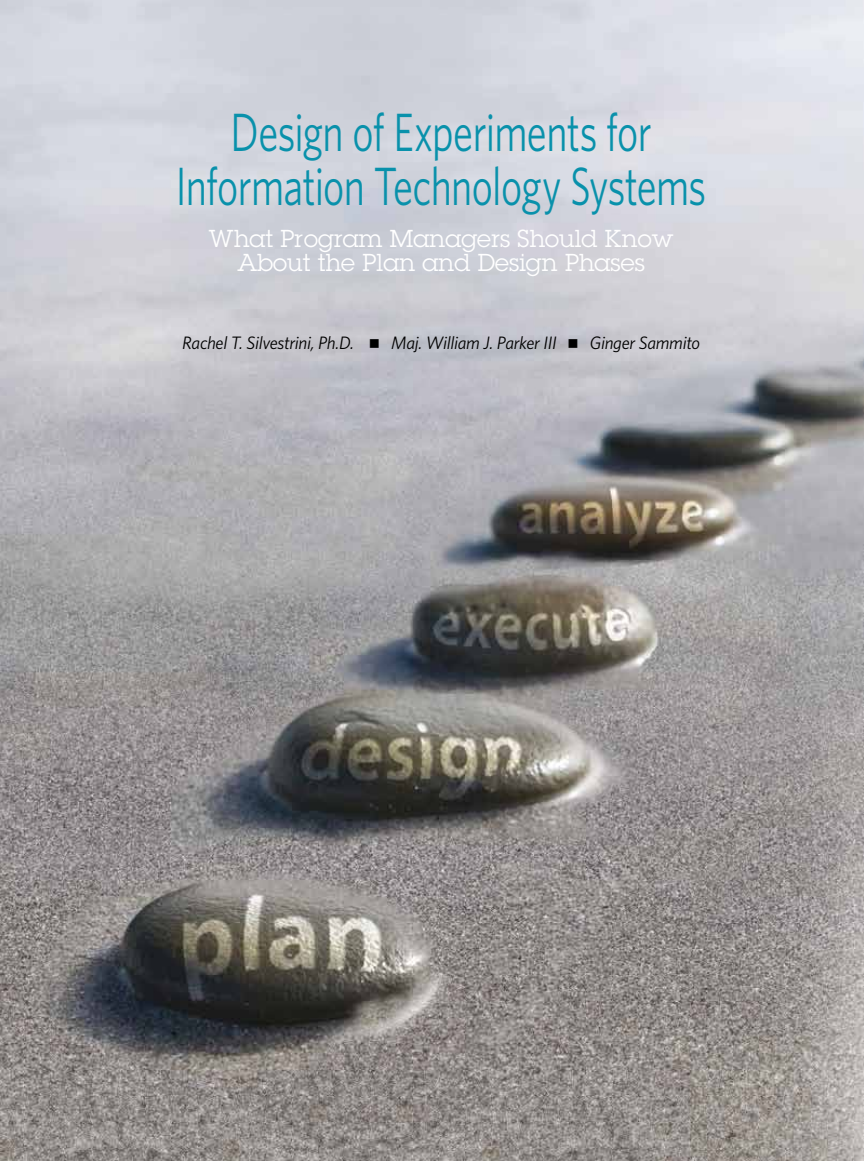
<style>
.page{position:relative;width:864px;height:1161px;background:#fff}
.page>*{position:absolute;margin:0;border:0;box-sizing:border-box;transform-origin:0 0}
.headline{font:54px/54px "Whitney";letter-spacing:-.02em;color:#0991ab;text-align:center;scale:.75 1}
.subhead_main{font:24px/24px "Lubalin Graph";letter-spacing:.005em;color:#fff;text-align:center}
.byline{font:italic 18px "Whitney";letter-spacing:-.02em;color:#000}
</style>
<div class="page">
<img style="left:0;top:0;width:864px;height:1161px">
<h1 class="headline" style="left:176px;top:104px;width:709px">Design of Experiments for<br>Information Technology Systems</h1>
<h2 class="subhead_main" style="left:209px;top:226px;width:466px">What Program Managers Should Know<br>About the Plan and Design Phases</h2>
<p class="byline" style="left:182px;top:331px;width:519px">Rachel T. Silvestrini, Ph.D. ■ Maj. William J. Parker III ■ Ginger Sammito</p>
</div>
